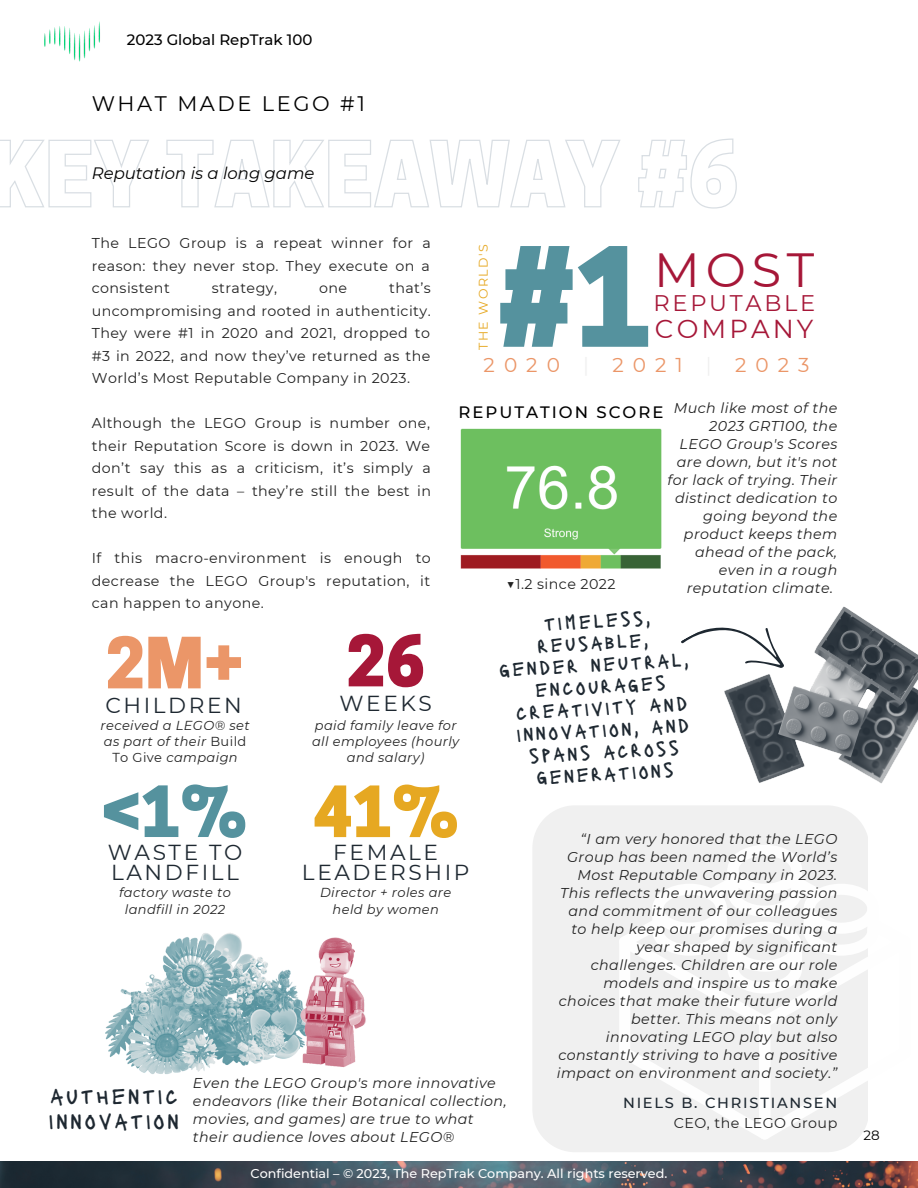
<style>
.page{position:relative;width:918px;height:1188px;background:#fff}
.page>*{position:absolute;margin:0;border:0;box-sizing:border-box;transform-origin:0 0}
.t1{font:800 129.15px "Cooper Hewitt";color:#55929e}
.t2{font:800 66.15px "Cooper Hewitt";color:#eb9668}
.t3{font:800 66.15px "Cooper Hewitt";color:#55929e}
.t4{font:800 66.15px "Cooper Hewitt";color:#e6a822}
.t5{font:800 66.15px "Cooper Hewitt";color:#a61738}
.t6{font:47.85px "Montserrat";color:#a61738}
.t7{font:25.95px "Montserrat";letter-spacing:.12em;color:#a61738}
.t8{font:23.4px/24.8px "Lacquer";letter-spacing:.12em;color:#1e2831}
.t9{font:22.5px "Montserrat";letter-spacing:.12em;color:#a61738}
.t10{font:21.75px/20.2px "Montserrat";letter-spacing:.12em;color:#1e2831}
.t11{font:21px "Montserrat";letter-spacing:.12em;color:#000}
.t12{font:20.7px/21.9px "Lacquer";color:#1e2831;text-align:center}
.t13{font:19.95px "Montserrat";letter-spacing:.45em;color:#eb9668}
.t14{font:italic 16.5px "Montserrat";color:#000}
.t15{font:500 16.5px "Montserrat";letter-spacing:.12em;color:#000}
.t16{font:500 15px "Montserrat";color:#000}
.t17{font:500 14.55px "Montserrat";letter-spacing:.12em;color:#1e2831}
.t18{font:italic 14.25px/18px "Montserrat";letter-spacing:.03em;color:#222;text-align:right}
.t19{font:14.25px/22.5px "Montserrat";letter-spacing:.03em;color:#222;text-align:justify}
.t20{font:13.5px "Montserrat";color:#000}
.t21{font:italic 13.05px/16.4px "Montserrat";letter-spacing:.03em;color:#222;text-align:center}
.t22{font:500 12.75px "Montserrat";color:#fefefe}
.t23{font:12.6px "Montserrat";letter-spacing:.12em;color:#e6a822}
.s1{color:#f0f0f0}
.s2{font-style:normal}
</style>
<div class="page">
<img style="left:44px;top:21px;width:56px;height:41px">
<img style="left:729px;top:606px;width:189px;height:178px">
<svg style="left:681px;top:606px;width:107px;height:99px"></svg>
<img style="left:106px;top:933px;width:190px;height:141px">
<img style="left:460px;top:428px;width:202px;height:141px">
<div style="left:533px;top:806px;width:335px;height:346px;background:#f0f0f0"></div>
<svg style="left:619px;top:845px;width:249px;height:295px"></svg>
<img style="left:0;top:1162px;width:918px;height:26px">
<img style="left:296px;top:938px;width:70px;height:129px">
<svg style="left:0;top:138px;width:737px;height:71px"></svg>
<p class="t16" style="left:127px;top:31px;width:187px">2023 Global RepTrak 100</p>
<h3 class="t11" style="left:92px;top:91px;width:275px">WHAT MADE LEGO #1</h3>
<p class="t14" style="left:92px;top:163px;width:224px">Reputation is a long game</p>
<p class="t19" style="left:92px;top:232px;width:341px">The LEGO Group is a repeat winner for a reason: they never stop. They execute on a consistent</p>
<h1 class="t1" style="left:498px;top:250px;width:156px">#1</h1>
<h3 class="t13" style="left:504px;top:352px;width:57px">020</h3>
<h3 class="t13" style="left:583px;top:352px;width:228px"><span class="s1">|</span> 2021 <span class="s1">|</span> 2023</h3>
<p class="t23" style="left:476px;top:350px;width:108px;rotate:-90deg">THE WORLD'S</p>
<h3 class="t6" style="left:654px;top:240px;width:162px">MOST</h3>
<p class="t19" style="left:92px;top:277px;width:341px;text-indent:297px">that’s uncompromising and rooted in authenticity.<br>They were #1 in 2020 and 2021, dropped to #3 in 2022, and now they’ve returned as the World’s Most Reputable Company in 2023.</p>
<p class="t19" style="left:92px;top:412px;width:341px">Although the LEGO Group is number one, their Reputation Score is down in 2023. We don’t say this as a criticism, it’s simply a result of the data – they’re still the best in the world.</p>
<p class="t19" style="left:92px;top:547px;width:341px">If this macro-environment is enough to decrease the LEGO Group's reputation, it can happen to anyone.</p>
<p class="t19" style="left:212px;top:277px;width:67px">strategy,</p>
<p class="t19" style="left:319px;top:277px;width:30px">one</p>
<h3 class="t9" style="left:654px;top:290px;width:163px">REPUTABLE</h3>
<h3 class="t7" style="left:655px;top:313px;width:160px">COMPANY</h3>
<h3 class="t13" style="left:484px;top:352px;width:13px">2</h3>
<p class="t18" style="left:668px;top:399px;width:171px">Much like most of the<br>2023 GRT100, the<br>LEGO Group's Scores are down, but it's not for lack of trying. Their distinct dedication to going beyond the product keeps them ahead of the pack, even in a rough reputation climate.</p>
<p class="t15" style="left:459px;top:402px;width:206px">REPUTATION SCORE</p>
<p class="t19" style="left:507px;top:572px;width:110px">▼1.2 since 2022</p>
<h3 class="t12" style="left:497px;top:614px;width:191px;rotate:-3deg">TIMELESS,<br>REUSABLE,<br>GENDER NEUTRAL,<br>ENCOURAGES<br>CREATIVITY AND<br>INNOVATION, AND<br>SPANS ACROSS<br>GENERATIONS</h3>
<h2 class="t5" style="left:346px;top:637px;width:81px">26</h2>
<h3 class="t10" style="left:340px;top:693px;width:94px">WEEKS</h3>
<p class="t21" style="left:312px;top:717px;width:149px">paid family leave for all employees (hourly and salary)</p>
<h2 class="t4" style="left:313px;top:787px;width:147px">41%</h2>
<h3 class="t10" style="left:302px;top:842px;width:169px;text-align:center">FEMALE<br>LEADERSHIP</h3>
<p class="t21" style="left:320px;top:884px;width:133px">Director + roles are held by women</p>
<h2 class="t2" style="left:105px;top:639px;width:140px">2M+</h2>
<h3 class="t10" style="left:105px;top:695px;width:138px">CHILDREN</h3>
<p class="t21" style="left:101px;top:717px;width:151px">received a LEGO® set as part of their <span class="s2">Build<br>To Give</span> campaign</p>
<h2 class="t3" style="left:101px;top:787px;width:147px">&lt;1%</h2>
<p class="t18" style="left:557px;top:830px;width:282px">“I am very honored that the LEGO<br>Group has been named the World’s<br>Most Reputable Company in 2023.<br>This reflects the unwavering passion and commitment of our colleagues to help keep our promises during a year shaped by significant challenges. Children are our role models and inspire us to make choices that make their future world better. This means not only innovating LEGO play but also constantly striving to have a positive impact on environment and society.”</p>
<p class="t17" style="left:623px;top:1094px;width:216px">NIELS B. CHRISTIANSEN</p>
<p class="t19" style="left:674px;top:1112px;width:165px">CEO, the LEGO Group</p>
<h3 class="t10" style="left:108px;top:842px;width:136px">WASTE TO<br>LANDFILL</h3>
<p class="t21" style="left:119px;top:884px;width:113px">factory waste to landfill in 2022</p>
<h3 class="t8" style="left:49px;top:1083px;width:132px">AUTHENTIC<br>INNOVATION</h3>
<p class="t18" style="left:193px;top:1074px;width:315px;text-align:left">Even the LEGO Group's more innovative endeavors (like their Botanical collection, movies, and games) are true to what their audience loves about LEGO®</p>
<p class="t22" style="left:251px;top:1166px;width:418px">Confidential – © 2023, The RepTrak Company. All rights reserved.</p>
<p class="t20" style="left:864px;top:1127px;width:18px">28</p>
</div>
